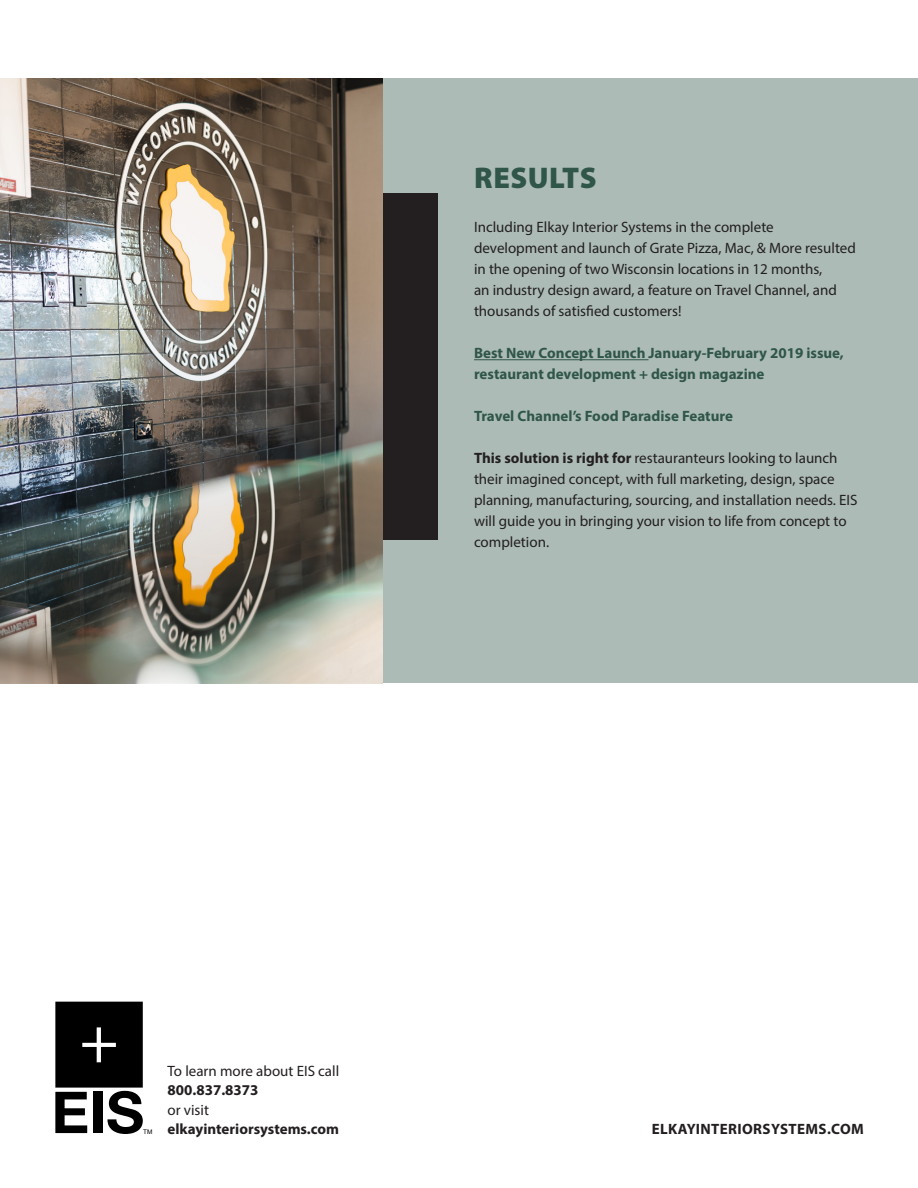
<style>
.page{position:relative;width:918px;height:1188px;background:#fff}
.page>*{position:absolute;margin:0;border:0;box-sizing:border-box;transform-origin:0 0}
.t1{font:900 30px "Myriad Pro";letter-spacing:.02em;color:#305649}
.t2{font:15px/21px "Myriad Pro";color:#231f20}
.t3{font:700 15px/21px "Myriad Pro";color:#305649}
.t4{font:700 15px "Myriad Pro";color:#231f20}
.t5{font:700 15px "Myriad Pro";letter-spacing:.025em;color:#231f20}
.t6{font:6.3px "Arial";color:#000}
.s1{font-weight:700}
</style>
<div class="page">
<div style="left:0;top:79px;width:918px;height:604px;background:#acbbb6"></div>
<svg style="left:55px;top:1002px;width:88px;height:132px"></svg>
<hr style="left:474px;top:359px;width:175px;height:1px;background:#305649">
<img style="left:0;top:79px;width:383px;height:604px">
<div style="left:383px;top:193px;width:55px;height:347px;background:#231f20"></div>
<p class="t1" style="left:474px;top:158px;width:124px">RESULTS</p>
<p class="t2" style="left:474px;top:216px;width:383px">Including Elkay Interior Systems in the complete development and launch of Grate Pizza, Mac, &amp; More resulted in the opening of two Wisconsin locations in 12 months,<br>an industry design award, a feature on Travel Channel, and thousands of satisfied customers!</p>
<p class="t3" style="left:474px;top:342px;width:371px">Best New Concept Launch January-February 2019 issue, restaurant development + design magazine</p>
<p class="t3" style="left:474px;top:405px;width:261px">Travel Channel’s Food Paradise Feature</p>
<p class="t2" style="left:474px;top:447px;width:385px"><span class="s1">This solution is right for</span> restauranteurs looking to launch their imagined concept, with full marketing, design, space planning, manufacturing, sourcing, and installation needs. EIS will guide you in bringing your vision to life from concept to completion.</p>
<p class="t2" style="left:168px;top:1060px;width:173px">To learn more about EIS call</p>
<p class="t4" style="left:168px;top:1080px;width:93px">800.837.8373</p>
<p class="t2" style="left:168px;top:1099px;width:43px">or visit</p>
<p class="t6" style="left:143px;top:1127px;width:11px">TM</p>
<p class="t4" style="left:168px;top:1119px;width:173px">elkayinteriorsystems.com</p>
<p class="t5" style="left:652px;top:1119px;width:214px">ELKAYINTERIORSYSTEMS.COM</p>
</div>
